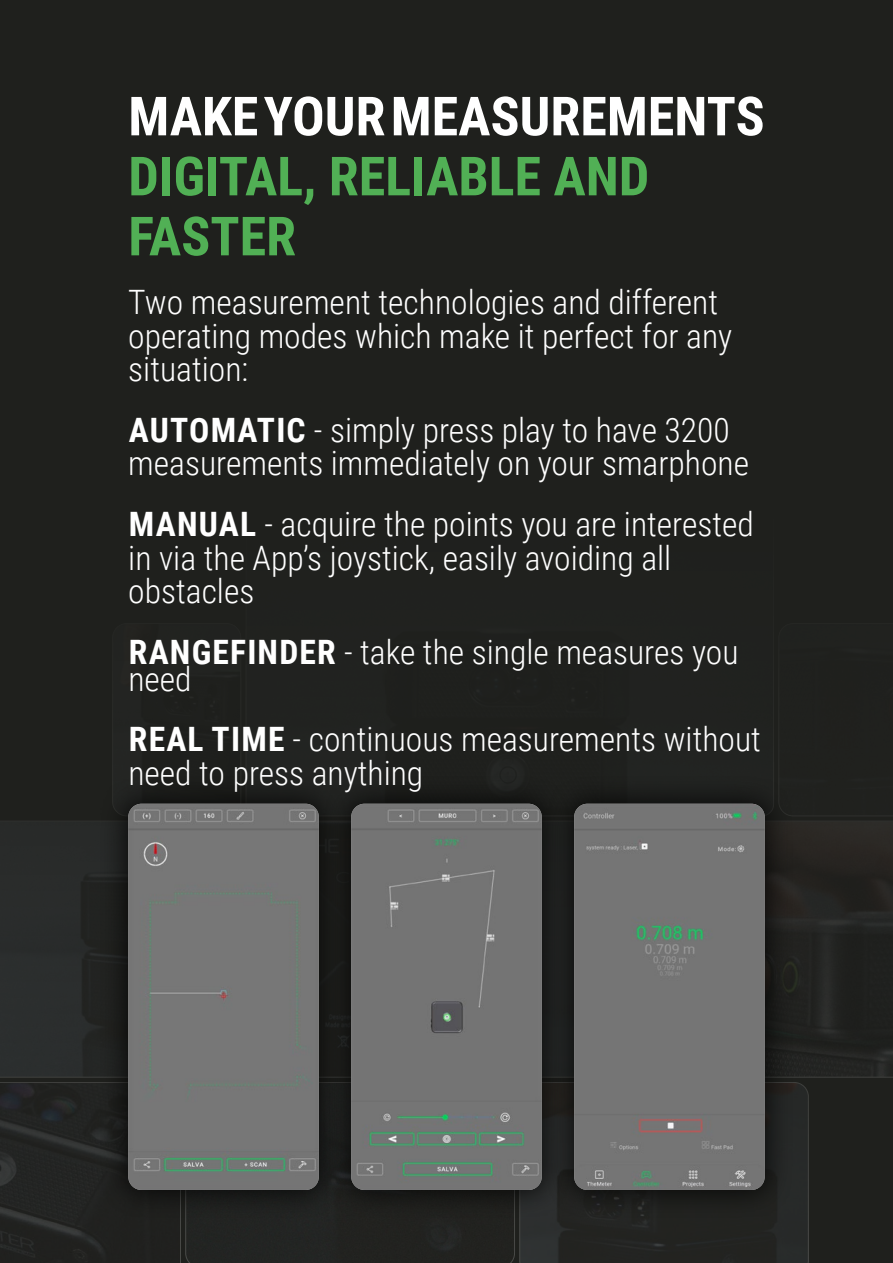
<style>
.page{position:relative;width:893px;height:1263px;background:#1f201d}
.page>*{position:absolute;margin:0;border:0;box-sizing:border-box;transform-origin:0 0}
.t1{font:700 54px/60px "Roboto Condensed";color:#51b055}
.t2{font:700 54px "Roboto Condensed";color:#fff}
.t3{font:300 33.6px/33.6px "Roboto Condensed";color:#fff}
.s1{font-weight:700}
</style>
<div class="page">
<svg style="left:519px;top:1082px;width:290px;height:181px"></svg>
<div style="left:112px;top:623px;width:129px;height:193px;border:1px solid #fff;border-radius:14px"></div>
<svg style="left:793px;top:821px;width:100px;height:257px"></svg>
<svg style="left:0;top:1082px;width:181px;height:181px"></svg>
<svg style="left:0;top:821px;width:99px;height:257px"></svg>
<div style="left:99px;top:775px;width:249px;height:444px;background:#1d1e1c"></div>
<div style="left:128px;top:804px;width:191px;height:386px;background:#777"></div>
<div style="left:322px;top:775px;width:248px;height:444px;background:#1a1a19"></div>
<img style="left:351px;top:804px;width:191px;height:386px">
<div style="left:545px;top:775px;width:248px;height:444px;background:#1e1e1d"></div>
<div style="left:574px;top:804px;width:191px;height:386px;background:#757575"></div>
<h1 class="t2" style="left:128px;top:78px;width:638px">MAKE YOUR MEASUREMENTS</h1>
<h1 class="t1" style="left:128px;top:144px;width:522px">DIGITAL, RELIABLE AND<br>FASTER</h1>
<p class="t3" style="left:128px;top:284px;width:605px">Two measurement technologies and different operating modes which make it perfect for any situation:</p>
<p class="t3" style="left:128px;top:412px;width:622px"><span class="s1">AUTOMATIC</span> - simply press play to have 3200 measurements immediately on your smarphone</p>
<p class="t3" style="left:128px;top:506px;width:627px"><span class="s1">MANUAL</span> - acquire the points you are interested in via the App’s joystick, easily avoiding all obstacles</p>
<p class="t3" style="left:128px;top:637px;width:612px;line-height:27px"><span class="s1">RANGEFINDER</span> - take the single measures you need</p>
<p class="t3" style="left:128px;top:721px;width:634px"><span class="s1">REAL TIME</span> - continuous measurements without need to press anything</p>
</div>
